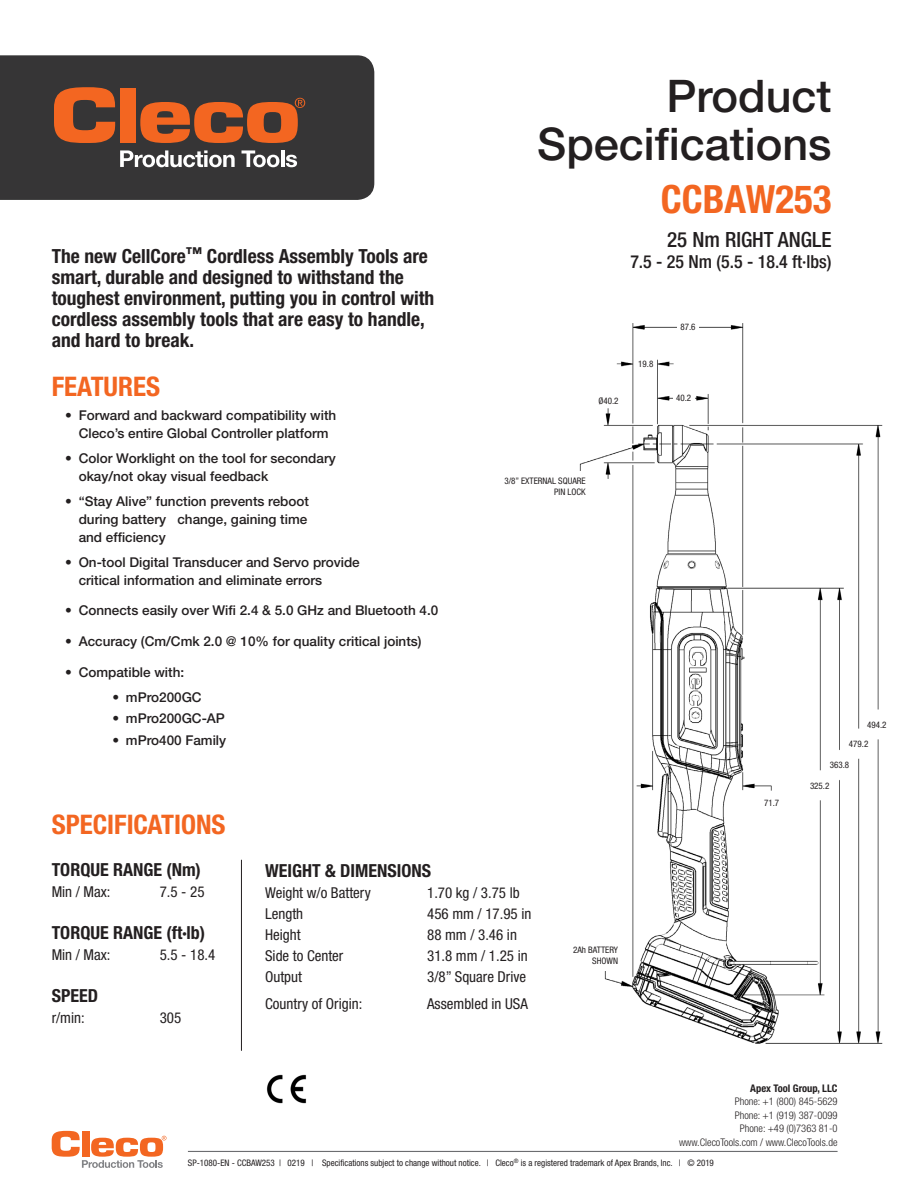
<style>
.page{position:relative;width:918px;height:1188px;background:#fff}
.page>*{position:absolute;margin:0;border:0;box-sizing:border-box;transform-origin:0 0}
.t1{font:500 45px/48px "Helvetica Neue LT Pro";color:#231f20;text-align:right}
.t2{font:700 condensed 39px "Helvetica Neue LT Pro";color:#f36621}
.t3{font:700 condensed 27px "Helvetica Neue LT Pro";color:#f36621}
.t4{font:500 condensed 21px "Helvetica Neue LT Pro";color:#231f20}
.t5{font:700 condensed 19.5px/21px "Helvetica Neue LT Pro";color:#231f20}
.t6{font:700 condensed 18px "Helvetica Neue LT Pro";color:#231f20}
.t7{font:500 condensed 18px "Helvetica Neue LT Pro";color:#231f20}
.t8{font:condensed 15px "Helvetica Neue LT Pro";color:#231f20}
.t9{font:500 13.5px/18px "Helvetica Neue LT Pro";color:#231f20}
.t10{font:300 condensed 10.5px/13.5px "Helvetica Neue LT Pro";color:#231f20;text-align:right}
.t11{font:700 condensed 10.5px "Helvetica Neue LT Pro";color:#231f20}
.t12{font:condensed 9px "Helvetica Neue LT Pro";color:#231f20}
</style>
<div class="page">
<hr style="left:188px;top:1151px;width:650px;height:1px;background:#6c6d70">
<svg style="left:52px;top:1131px;width:114px;height:37px"></svg>
<div style="left:0;top:55px;width:374px;height:145px;background:#363536"></div>
<svg style="left:54px;top:87px;width:61px;height:56px;background:#ae5428"></svg>
<div style="left:120px;top:88px;width:16px;height:55px;background:#f36621"></div>
<svg style="left:140px;top:98px;width:165px;height:45px;background:#a55129"></svg>
<svg style="left:120px;top:150px;width:115px;height:17px"></svg>
<svg style="left:242px;top:150px;width:37px;height:17px"></svg>
<hr style="left:281px;top:150px;width:3px;height:17px;background:#fff">
<svg style="left:286px;top:155px;width:11px;height:12px"></svg>
<hr style="left:241px;top:860px;width:1px;height:191px;background:#231f20">
<img style="left:266px;top:1074px;width:41px;height:30px">
<img style="left:579px;top:323px;width:304px;height:721px">
<div style="left:677px;top:314px;width:22px;height:25px;background:#fff"></div>
<div style="left:673px;top:385px;width:21px;height:25px;background:#fff"></div>
<div style="left:598px;top:367px;width:21px;height:37px;background:#fff"></div>
<div style="left:635px;top:351px;width:22px;height:25px;background:#fff"></div>
<div style="left:761px;top:791px;width:21px;height:24px;background:#fff"></div>
<div style="left:809px;top:773px;width:22px;height:25px;background:#fff"></div>
<div style="left:829px;top:753px;width:21px;height:24px;background:#fff"></div>
<div style="left:848px;top:731px;width:21px;height:25px;background:#fff"></div>
<div style="left:866px;top:712px;width:22px;height:25px;background:#fff"></div>
<div style="left:500px;top:471px;width:86px;height:111px;background:#fff"></div>
<div style="left:567px;top:860px;width:51px;height:110px;background:#fff"></div>
<h3 class="t5" style="left:52px;top:246px;width:384px">The new CellCore<sup>™</sup> Cordless Assembly Tools are smart, durable and designed to withstand the toughest environment, putting you in control with cordless assembly tools that are easy to handle, and hard to break.</h3>
<h3 class="t3" style="left:52px;top:370px;width:110px">FEATURES</h3>
<p class="t9" style="left:65px;top:406px;width:273px;text-align:center">• Forward and backward compatibility with<br>Cleco’s entire Global Controller platform</p>
<p class="t9" style="left:79px;top:449px;width:259px;text-indent:-14px">• Color Worklight on the tool for secondary okay/not okay visual feedback</p>
<p class="t9" style="left:79px;top:492px;width:232px;text-indent:-14px">• “Stay Alive” function prevents reboot during battery change, gaining time and efficiency</p>
<p class="t9" style="left:79px;top:553px;width:283px;text-indent:-14px">• On-tool Digital Transducer and Servo provide critical information and eliminate errors</p>
<p class="t9" style="left:65px;top:601px;width:375px">• Connects easily over Wifi 2.4 &amp; 5.0 GHz and Bluetooth 4.0</p>
<p class="t9" style="left:65px;top:632px;width:358px">• Accuracy (Cm/Cmk 2.0 @ 10% for quality critical joints)</p>
<p class="t9" style="left:65px;top:663px;width:121px">• Compatible with:</p>
<p class="t9" style="left:112px;top:688px;width:91px">• mPro200GC</p>
<p class="t9" style="left:112px;top:709px;width:114px">• mPro200GC-AP</p>
<p class="t9" style="left:112px;top:731px;width:115px">• mPro400 Family</p>
<h1 class="t1" style="left:537px;top:72px;width:296px">Product<br>Specifications</h1>
<p class="t2" style="left:661px;top:176px;width:172px">CCBAW253</p>
<p class="t4" style="left:667px;top:228px;width:166px">25 Nm RIGHT ANGLE</p>
<p class="t7" style="left:630px;top:251px;width:203px">7.5 - 25 Nm (5.5 - 18.4 ft·lbs)</p>
<p class="t12" style="left:599px;top:395px;width:22px">Ø40.2</p>
<p class="t12" style="left:638px;top:358px;width:17px">19.8</p>
<p class="t12" style="left:680px;top:321px;width:17px">87.6</p>
<p class="t12" style="left:676px;top:392px;width:17px">40.2</p>
<p class="t12" style="left:504px;top:476px;width:83px">3/8” EXTERNAL SQUARE</p>
<p class="t12" style="left:554px;top:486px;width:33px">PIN LOCK</p>
<p class="t12" style="left:764px;top:798px;width:17px">71.7</p>
<p class="t12" style="left:867px;top:719px;width:21px">494.2</p>
<p class="t12" style="left:849px;top:738px;width:21px">479.2</p>
<p class="t12" style="left:830px;top:760px;width:21px">363.8</p>
<p class="t12" style="left:810px;top:780px;width:21px">325.2</p>
<p class="t3" style="left:52px;top:809px;width:175px">SPECIFICATIONS</p>
<p class="t6" style="left:52px;top:859px;width:151px">TORQUE RANGE (Nm)</p>
<p class="t8" style="left:52px;top:883px;width:60px">Min / Max:</p>
<p class="t8" style="left:160px;top:883px;width:46px">7.5 - 25</p>
<p class="t6" style="left:52px;top:922px;width:155px">TORQUE RANGE (ft·lb)</p>
<p class="t8" style="left:52px;top:946px;width:60px">Min / Max:</p>
<p class="t8" style="left:160px;top:946px;width:57px">5.5 - 18.4</p>
<p class="t6" style="left:52px;top:985px;width:48px">SPEED</p>
<p class="t8" style="left:52px;top:1009px;width:35px">r/min:</p>
<p class="t8" style="left:160px;top:1009px;width:23px">305</p>
<p class="t6" style="left:265px;top:860px;width:167px">WEIGHT &amp; DIMENSIONS</p>
<p class="t8" style="left:265px;top:884px;width:107px">Weight w/o Battery</p>
<p class="t8" style="left:427px;top:884px;width:94px">1.70 kg / 3.75 lb</p>
<p class="t8" style="left:265px;top:905px;width:40px">Length</p>
<p class="t8" style="left:427px;top:905px;width:106px">456 mm / 17.95 in</p>
<p class="t8" style="left:265px;top:926px;width:37px">Height</p>
<p class="t8" style="left:427px;top:926px;width:91px">88 mm / 3.46 in</p>
<p class="t8" style="left:265px;top:947px;width:80px">Side to Center</p>
<p class="t8" style="left:427px;top:947px;width:102px">31.8 mm / 1.25 in</p>
<p class="t8" style="left:265px;top:968px;width:38px">Output</p>
<p class="t8" style="left:427px;top:968px;width:101px">3/8” Square Drive</p>
<p class="t8" style="left:265px;top:995px;width:99px">Country of Origin:</p>
<p class="t8" style="left:427px;top:995px;width:102px">Assembled in USA</p>
<p class="t12" style="left:573px;top:944px;width:46px">2Ah BATTERY</p>
<p class="t12" style="left:592px;top:955px;width:27px">SHOWN</p>
<p class="t11" style="left:750px;top:1082px;width:89px">Apex Tool Group, LLC</p>
<p class="t10" style="left:679px;top:1095px;width:160px">Phone: +1 (800) 845-5629<br>Phone: +1 (919) 387-0099<br>Phone: +49 (0)7363 81-0 www.ClecoTools.com / www.ClecoTools.de</p>
<p class="t12" style="left:188px;top:1158px;width:528px">SP-1080-EN - CCBAW253 | 0219 | Specifications subject to change without notice. | Cleco<sup>®</sup> is a registered trademark of Apex Brands, Inc. | © 2019</p>
</div>
